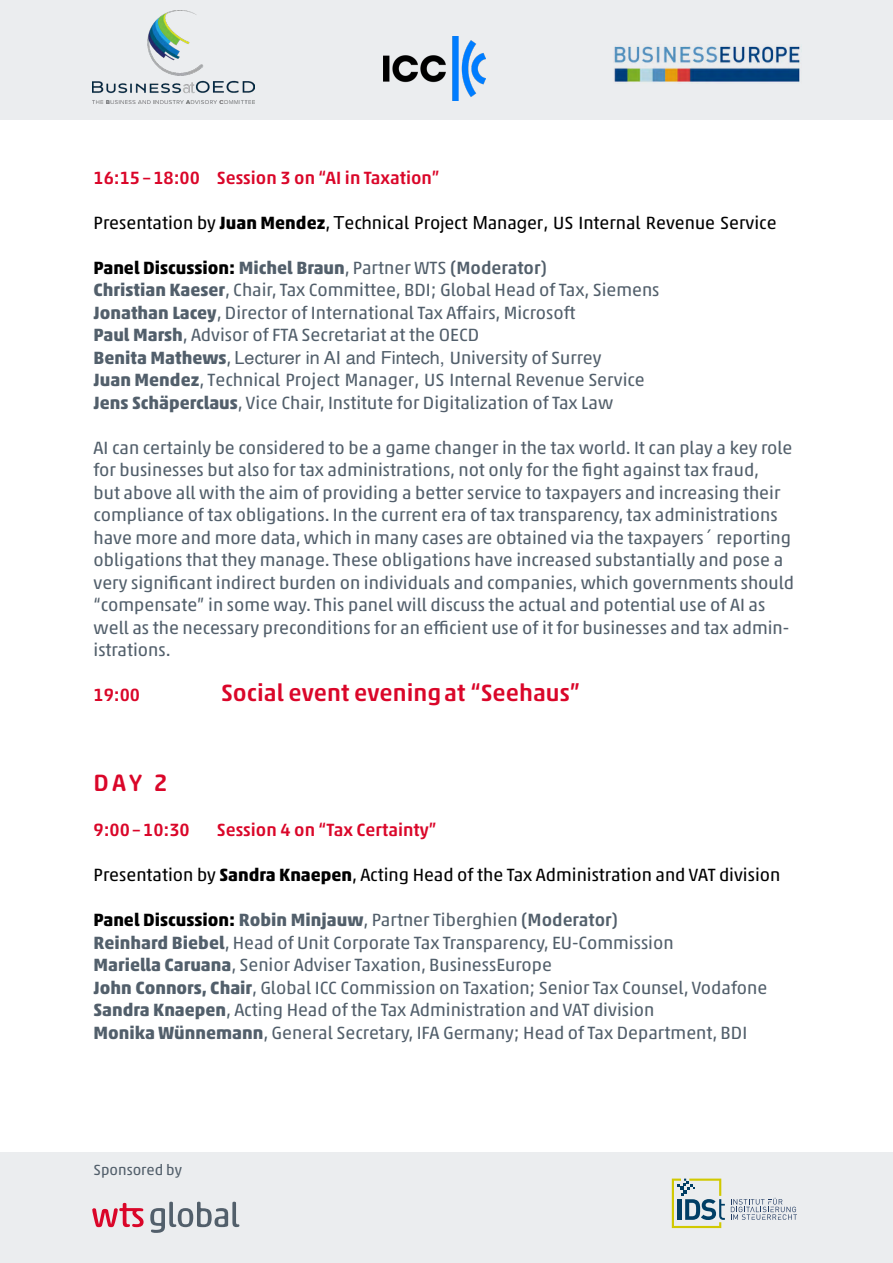
<style>
.page{position:relative;width:893px;height:1263px;background:#fff}
.page>*{position:absolute;margin:0;border:0;box-sizing:border-box;transform-origin:0 0}
.Fließtext{font:500 24px "Akko Pro";color:#da0629}
.Fließtext-2{font:500 24px "Akko Rounded Pro";color:#da0629}
.Fließtext-3{font:18px/22.5px "Akko Pro";color:#525f6b}
.Fließtext-4{font:18px "Akko Pro";color:#000}
.Fließtext-5{font:500 18px "Akko Pro";color:#da0629}
.t1{font:18px "Helvetica";color:#525f6b}
.Fließtext-6{font:15px "Akko Pro";color:#525f6b}
.s1{font-weight:700}
.s2{font-family:"Helvetica"}
.s3{font-weight:700;color:#000}
.s4{font-weight:500}
.s5{font-family:"Akko Pro";font-weight:700}
.s6{font-family:"Akko Pro"}
</style>
<div class="page">
<div style="left:0;top:0;width:893px;height:119px;background:#ebedef"></div>
<img style="left:614px;top:46px;width:186px;height:36px">
<img style="left:93px;top:11px;width:162px;height:92px">
<img style="left:384px;top:37px;width:102px;height:63px">
<div style="left:0;top:1152px;width:893px;height:111px;background:#ebedef"></div>
<svg style="left:92px;top:1203px;width:52px;height:24px"></svg>
<svg style="left:150px;top:1202px;width:89px;height:31px"></svg>
<svg style="left:731px;top:1198px;width:66px;height:22px"></svg>
<svg style="left:672px;top:1178px;width:53px;height:50px"></svg>
<p class="Fließtext-5" style="left:94px;top:166px;width:348px">16:15–18:00 Session 3 on “AI in Taxation”</p>
<p class="Fließtext-4" style="left:94px;top:211px;width:684px">Presentation by <span class="s1">Juan Mendez</span>, <span class="s2">T</span>ec<span class="s2">h</span>nical Pro<span class="s2">j</span>ect <span class="s2">M</span>ana<span class="s2">g</span>er, US Internal Revenue Service</p>
<p class="Fließtext-3" style="left:94px;top:256px;width:567px"><span class="s3">Panel Discussion:</span> <span class="s1">Michel Braun</span>, Partner WTS <span class="s4">(Moderator)<br></span><span class="s1">Christian Kaeser</span>, Chair, Tax Committee, BDI; Global Head of Tax, Siemens <span class="s1">Jonathan Lacey</span>, Director of International Tax A airs, Microsoft<br><span class="s1">Paul Marsh</span>, Advisor of FTA Secretariat at the OECD</p>
<p class="t1" style="left:94px;top:350px;width:509px"><span class="s5">Benita Mathews</span><span class="s6">,</span> Lecturer in AI and Fintech, <span class="s6">University of Surrey</span></p>
<p class="Fließtext-3" style="left:94px;top:368px;width:553px"><span class="s1">Juan Mendez</span>, Technical Project Manager, US Internal Revenue Service<br><span class="s1">Jens Schäperclaus</span>, Vice Chair, Institute for Digitalization of Tax Law</p>
<p class="Fließtext-3" style="left:457px;top:301px;width:13px">f</p>
<p class="Fließtext-3" style="left:94px;top:436px;width:702px">AI can certainly be considered to be a game changer in the tax world. It can play a key role for businesses but also for tax administrations, not only for the fight against tax fraud,<br>but above all with the aim of providing a better service to taxpayers and increasing their compliance of tax obligations. In the current era of tax transparency, tax administrations have more and more data, which in many cases are obtained via the taxpayers´ reporting obligations that they manage. These obligations have increased substantially and pose a very significant indirect burden on individuals and companies, which governments should “compensate” in some way. This panel will discuss the actual and potential use of AI as well as the necessary preconditions for an efficient use of it for businesses and tax admin&shy;istrations.</p>
<p class="Fließtext-5" style="left:94px;top:684px;width:48px">19:00</p>
<p class="Fließtext" style="left:221px;top:678px;width:361px">Social event eveningat “Seehaus”</p>
<p class="Fließtext-2" style="left:94px;top:768px;width:75px">DAY 2</p>
<p class="Fließtext-5" style="left:94px;top:819px;width:98px">9:00–10:30</p>
<p class="Fließtext-5" style="left:217px;top:819px;width:221px">Session 4 on “Tax Certainty”</p>
<p class="Fließtext-4" style="left:94px;top:864px;width:688px">Presentation by <span class="s1">Sandra Knaepen</span>, Acting Head of the Tax Administration and VAT division</p>
<p class="Fließtext-3" style="left:94px;top:908px;width:526px"><span class="s3">Panel Discussion:</span> <span class="s1">Robin Minjauw</span>, Partner Tiberghien <span class="s4">(Moderator)</span></p>
<p class="Fließtext-3" style="left:94px;top:931px;width:582px"><span class="s1">Reinhard Biebel</span>, Head of Unit Corporate Tax Transparency, EU-Commission</p>
<p class="Fließtext-3" style="left:94px;top:953px;width:460px"><span class="s1">Mariella Caruana</span>, Senior Adviser Taxation, BusinessEurope</p>
<p class="Fließtext-3" style="left:94px;top:976px;width:675px"><span class="s1">John Connors, Chair</span>, Global ICC Commission on Taxation; Senior Tax Counsel, Vodafone</p>
<p class="Fließtext-3" style="left:94px;top:998px;width:562px"><span class="s1">Sandra Knaepen</span>, Acting Head of the Tax Administration and VAT division</p>
<p class="Fließtext-3" style="left:94px;top:1021px;width:655px"><span class="s1">Monika Wünnemann</span>, General Secretary, IFA Germany; Head of Tax Department, BDI</p>
<p class="Fließtext-6" style="left:94px;top:1161px;width:90px">Sponsored by</p>
</div>
